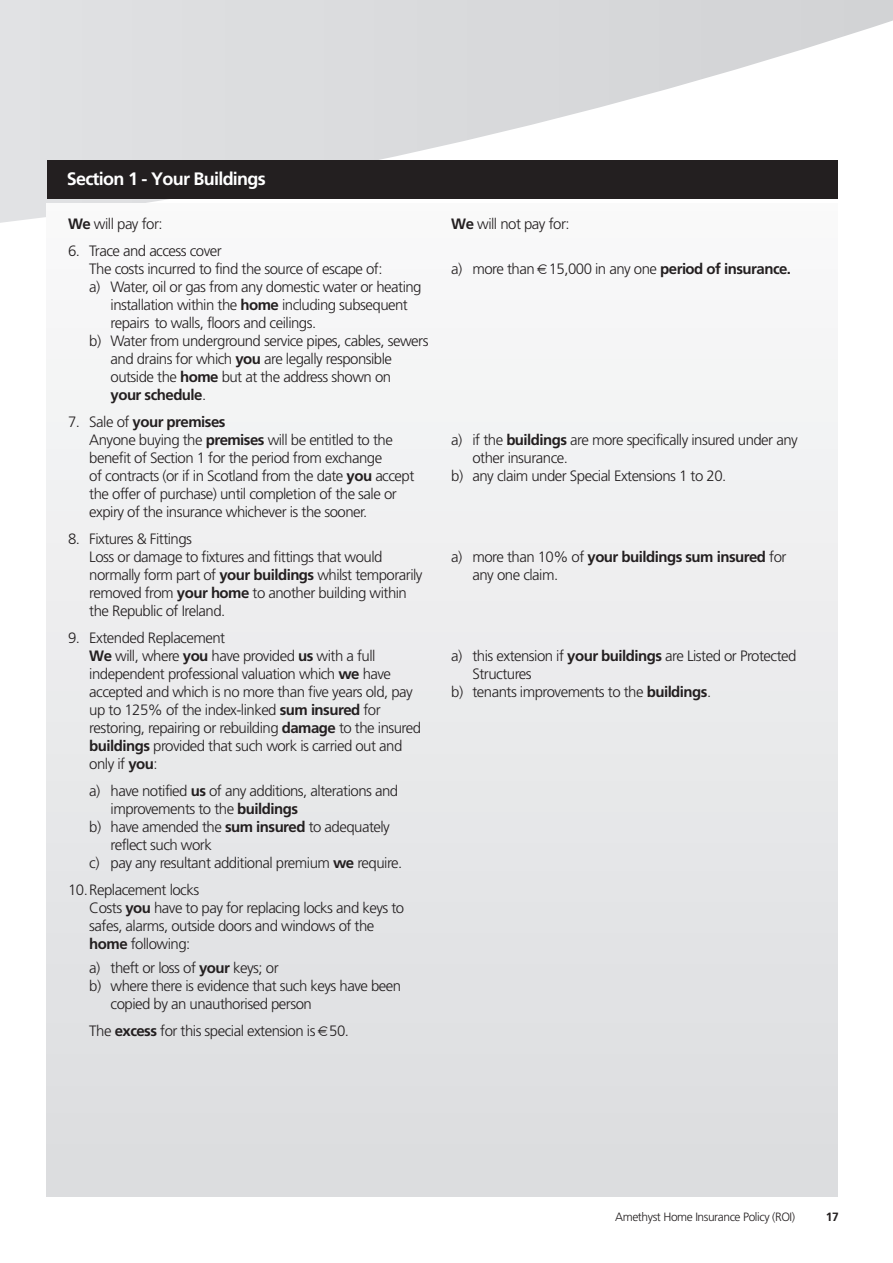
<style>
.page{position:relative;width:893px;height:1263px;background:#fff}
.page>*{position:absolute;margin:0;border:0;box-sizing:border-box;transform-origin:0 0}
.t1{font:700 18px "Frutiger";letter-spacing:-.04em;color:#fff}
.t2{font:300 15px/18px "Frutiger";letter-spacing:-.035em;color:#231f20}
.t3{font:700 15px "Frutiger";letter-spacing:-.035em;color:#231f20}
.t4{font:300 12px "Frutiger";letter-spacing:-.035em;color:#231f20}
.t5{font:700 12px "Frutiger";color:#231f20}
.s1{font-weight:700}
.s2{font-weight:300}
</style>
<div class="page">
<svg style="left:0;top:0;width:893px;height:223px"></svg>
<div style="left:47px;top:161px;width:791px;height:38px;background:#231f20"></div>
<div style="left:47px;top:204px;width:791px;height:993px;background:linear-gradient(to bottom,#f9fafa,#dbdcde)"></div>
<svg style="left:318px;top:1026px;width:10px;height:10px"></svg>
<svg style="left:537px;top:264px;width:10px;height:10px"></svg>
<p class="t1" style="left:67px;top:171px;width:201px">Section 1 - Your Buildings</p>
<p class="t2" style="left:68px;top:216px;width:96px"><span class="s1">We</span> will pay for:</p>
<p class="t2" style="left:68px;top:243px;width:155px">6. Trace and access cover</p>
<p class="t2" style="left:89px;top:261px;width:295px">The costs incurred to find the source of escape of:</p>
<p class="t2" style="left:89px;top:279px;width:334px">a) Water, oil or gas from any domestic water or heating</p>
<p class="t2" style="left:111px;top:297px;width:299px">installation within the <span class="s1">home</span> including subsequent</p>
<p class="t2" style="left:111px;top:315px;width:207px">repairs to walls, floors and ceilings.</p>
<p class="t2" style="left:89px;top:333px;width:341px">b) Water from underground service pipes, cables, sewers</p>
<p class="t2" style="left:111px;top:351px;width:283px">and drains for which <span class="s1">you</span> are legally responsible</p>
<p class="t2" style="left:111px;top:369px;width:282px">outside the <span class="s1">home</span> but at the address shown on</p>
<p class="t3" style="left:111px;top:389px;width:97px">your schedule<span class="s2">.</span></p>
<p class="t2" style="left:89px;top:414px;width:327px;text-indent:-21px">7. Sale of <span class="s1">your premises<br></span>Anyone buying the <span class="s1">premises</span> will be entitled to the benefit of Section 1 for the period from exchange<br>of contracts (or if in Scotland from the date <span class="s1">you</span> accept the offer of purchase) until completion of the sale or expiry of the insurance whichever is the sooner.</p>
<p class="t2" style="left:89px;top:531px;width:335px;text-indent:-21px">8. Fixtures &amp; Fittings<br>Loss or damage to fixtures and fittings that would normally form part of <span class="s1">your buildings</span> whilst temporarily removed from <span class="s1">your home</span> to another building within the Republic of Ireland.</p>
<p class="t2" style="left:89px;top:630px;width:333px;text-indent:-21px">9. Extended Replacement<br><span class="s1">We</span> will, where <span class="s1">you</span> have provided <span class="s1">us</span> with a full independent professional valuation which <span class="s1">we</span> have accepted and which is no more than five years old, pay up to 125% of the index-linked <span class="s1">sum insured</span> for restoring, repairing or rebuilding <span class="s1">damage</span> to the insured <span class="s1">buildings</span> provided that such work is carried out and only if <span class="s1">you</span>:</p>
<p class="t2" style="left:89px;top:783px;width:310px">a) have notified <span class="s1">us</span> of any additions, alterations and</p>
<p class="t2" style="left:111px;top:801px;width:189px">improvements to the <span class="s1">buildings</span></p>
<p class="t2" style="left:89px;top:819px;width:302px">b) have amended the <span class="s1">sum insured</span> to adequately</p>
<p class="t2" style="left:111px;top:837px;width:103px">reflect such work</p>
<p class="t2" style="left:89px;top:855px;width:315px">c) pay any resultant additional premium <span class="s1">we</span> require.</p>
<p class="t2" style="left:89px;top:882px;width:316px;text-indent:-21px">10.Replacement locks<br>Costs <span class="s1">you</span> have to pay for replacing locks and keys to safes, alarms, outside doors and windows of the <span class="s1">home</span> following:</p>
<p class="t2" style="left:89px;top:960px;width:191px">a) theft or loss of <span class="s1">your</span> keys; or</p>
<p class="t2" style="left:89px;top:978px;width:313px">b) where there is evidence that such keys have been</p>
<p class="t2" style="left:111px;top:996px;width:203px">copied by an unauthorised person</p>
<p class="t2" style="left:89px;top:1023px;width:261px">The <span class="s1">excess</span> for this special extension is 50.</p>
<p class="t2" style="left:451px;top:216px;width:120px"><span class="s1">We</span> will not pay for:</p>
<p class="t2" style="left:451px;top:261px;width:341px">a) more than 15,000 in any one <span class="s1">period of insurance.</span></p>
<p class="t2" style="left:451px;top:432px;width:348px">a) if the <span class="s1">buildings</span> are more specifically insured under any</p>
<p class="t2" style="left:472px;top:450px;width:97px">other insurance.</p>
<p class="t2" style="left:451px;top:468px;width:277px">b) any claim under Special Extensions 1 to 20.</p>
<p class="t2" style="left:472px;top:549px;width:315px;text-indent:-21px">a) more than 10% of <span class="s1">your buildings sum insured</span> for any one claim.</p>
<p class="t2" style="left:451px;top:648px;width:347px">a) this extension if <span class="s1">your buildings</span> are Listed or Protected</p>
<p class="t2" style="left:472px;top:666px;width:61px">Structures</p>
<p class="t2" style="left:451px;top:684px;width:261px">b) tenants improvements to the <span class="s1">buildings</span>.</p>
<p class="t4" style="left:615px;top:1212px;width:181px">Amethyst Home Insurance Policy (ROI)</p>
<p class="t5" style="left:826px;top:1212px;width:14px">17</p>
</div>
